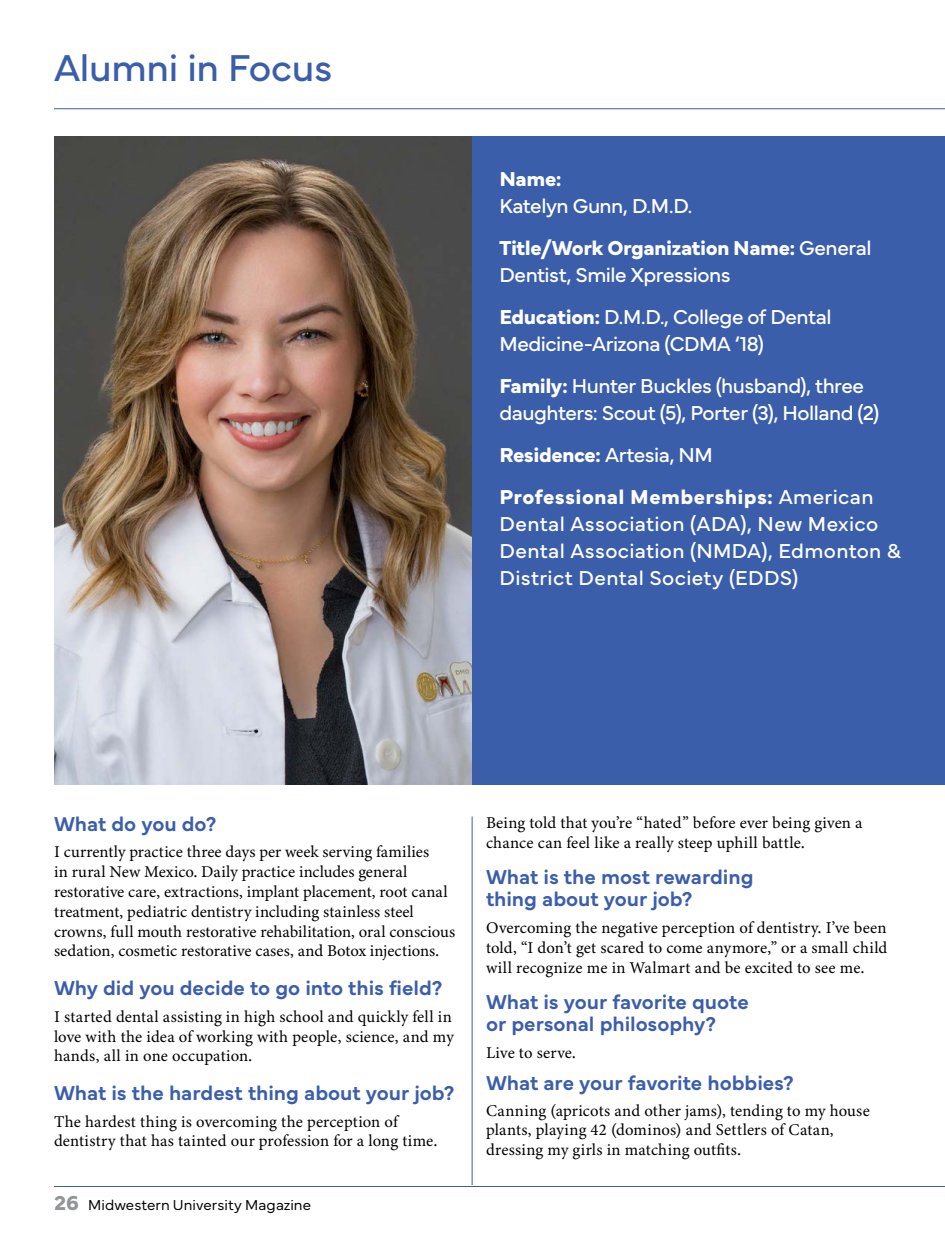
<style>
.page{position:relative;width:945px;height:1242px;background:#fff}
.page>*{position:absolute;margin:0;border:0;box-sizing:border-box;transform-origin:0 0}
.t1{font:39px "Mundial";letter-spacing:-.01em;color:#3b5eab}
.t2{font:21px/42px "Mundial";letter-spacing:-.02em;color:#fff}
.t3{font:600 21px/22.5px "Mundial";letter-spacing:-.005em;color:#3b5eab}
.t4{font:21px/27px "Mundial";letter-spacing:.015em;color:#fff}
.t5{font:700 21px/42px "Mundial";letter-spacing:-.02em;color:#fff}
.t6{font:16.5px/19.8px "Minion Variable Concept";letter-spacing:.005em;color:#000}
.t7{font:300 15px "Mundial";letter-spacing:.005em;color:#000}
.s1{font-weight:400}
.s2{font-weight:700}
.s3{font-weight:700;font-size:21px;color:#939598}
</style>
<div class="page">
<hr style="left:54px;top:108px;width:891px;height:1px;background:#3b5eab">
<img style="left:54px;top:136px;width:418px;height:648px">
<div style="left:472px;top:136px;width:473px;height:648px;background:#3b5eab"></div>
<hr style="left:54px;top:1186px;width:891px;height:1px;background:#3b5eab">
<hr style="left:472px;top:816px;width:1px;height:369px;background:#3b5eab">
<h1 class="t1" style="left:54px;top:37px;width:280px">Alumni in Focus</h1>
<p class="t5" style="left:500px;top:156px;width:64px">Name:</p>
<p class="t5" style="left:500px;top:183px;width:374px"><span class="s1">Katelyn Gunn, D.M.D.<br></span>Title/Work Organization Name: <span class="s1">General</span></p>
<p class="t2" style="left:500px;top:252px;width:334px">Dentist, Smile Xpressions<br><span class="s2">Education:</span> D.M.D., College of Dental</p>
<p class="t2" style="left:500px;top:321px;width:366px">Medicine-Arizona (CDMA ‘18)<br><span class="s2">Family:</span> Hunter Buckles (husband), three</p>
<p class="t2" style="left:500px;top:390px;width:381px">daughters: Scout (5), Porter (3), Holland (2)<br><span class="s2">Residence:</span> Artesia, NM<br><span class="s2">Professional Memberships:</span> American</p>
<p class="t4" style="left:500px;top:509px;width:403px">Dental Association (ADA), New Mexico<br>Dental Association (NMDA), Edmonton &amp;<br>District Dental Society (EDDS)</p>
<p class="t3" style="left:54px;top:811px;width:164px">What do you do?</p>
<p class="t6" style="left:54px;top:842px;width:403px">I currently practice three days per week serving families<br>in rural New Mexico. Daily practice includes general restorative care, extractions, implant placement, root canal treatment, pediatric dentistry including stainless steel crowns, full mouth restorative rehabilitation, oral conscious sedation, cosmetic restorative cases, and Botox injections.</p>
<p class="t3" style="left:54px;top:975px;width:390px">Why did you decide to go into this field?</p>
<p class="t6" style="left:54px;top:1006px;width:401px">I started dental assisting in high school and quickly fell in love with the idea of working with people, science, and my hands, all in one occupation.</p>
<p class="t3" style="left:54px;top:1080px;width:402px">What is the hardest thing about your job?</p>
<p class="t6" style="left:54px;top:1111px;width:385px">The hardest thing is overcoming the perception of dentistry that has tainted our profession for a long time.</p>
<p class="t7" style="left:54px;top:1193px;width:259px"><span class="s3">26</span> Midwestern University Magazine</p>
<p class="t6" style="left:486px;top:813px;width:378px">Being told that you’re “hated” before ever being given a chance can feel like a really steep uphill battle.</p>
<p class="t3" style="left:486px;top:864px;width:269px">What is the most rewarding thing about your job?</p>
<p class="t6" style="left:486px;top:918px;width:403px;text-align:justify">Overcoming the negative perception of dentistry. I’ve been told, “I don’t get scared to come anymore,” or a small child will recognize me in Walmart and be excited to see me.</p>
<p class="t3" style="left:486px;top:988px;width:264px">What is your favorite quote or personal philosophy?</p>
<p class="t6" style="left:486px;top:1042px;width:91px">Live to serve.</p>
<p class="t3" style="left:486px;top:1069px;width:309px">What are your favorite hobbies?</p>
<p class="t6" style="left:486px;top:1101px;width:385px">Canning (apricots and other jams), tending to my house plants, playing 42 (dominos) and Settlers of Catan, dressing my girls in matching outfits.</p>
</div>
